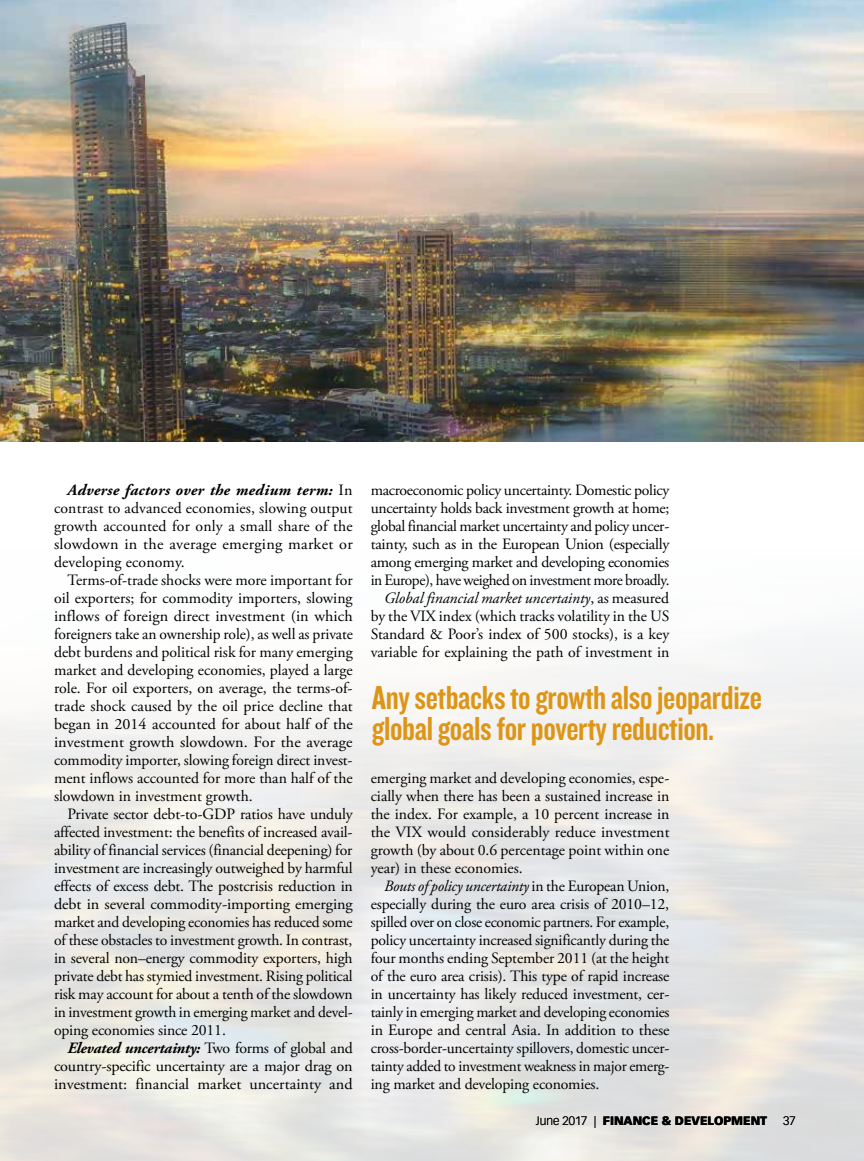
<style>
.page{position:relative;width:864px;height:1161px;background:#fff}
.page>*{position:absolute;margin:0;border:0;box-sizing:border-box;transform-origin:0 0}
.t1{font:34.5px/31.5px "Knockout HTF49 Liteweight";letter-spacing:-.01em;color:#dd9516}
.t2{font:15.75px/18px "Adobe Garamond Pro";letter-spacing:-.01em;color:#000;text-align:justify}
.t3{font:900 12px "Vectora LT Std";color:#000}
.t4{font:300 12px "Vectora LT Std";color:#000}
.s1{font-weight:700;font-style:italic}
.s2{font-style:italic}
.s3{font-weight:300}
</style>
<div class="page">
<img style="left:0;top:0;width:864px;height:441px">
<p class="t2" style="left:54px;top:482px;width:300px;text-indent:14px"><span class="s1">Adverse factors over the medium term:</span> In contrast to advanced economies, slowing output growth accounted for only a small share of the slowdown in the average emerging market or developing economy.</p>
<p class="t2" style="left:54px;top:572px;width:300px;text-indent:13px">Terms-of-trade shocks were more important for oil exporters; for commodity importers, slowing inflows of foreign direct investment (in which foreigners take an ownership role), as well as private debt burdens and political risk for many emerging market and developing economies, played a large role. For oil exporters, on average, the terms-of&shy;trade shock caused by the oil price decline that began in 2014 accounted for about half of the investment growth slowdown. For the average commodity importer, slowing foreign direct invest&shy;ment inflows accounted for more than half of the slowdown in investment growth.</p>
<p class="t2" style="left:54px;top:806px;width:300px;text-indent:14px">Private sector debt-to-GDP ratios have unduly affected investment: the benefits of increased avail&shy;ability of financial services (financial deepening) for investment are increasingly outweighed by harmful effects of excess debt. The postcrisis reduction in debt in several commodity-importing emerging market and developing economies has reduced some of these obstacles to investment growth. In contrast, in several non–energy commodity exporters, high private debt has stymied investment. Rising political risk may account for about a tenth of the slowdown in investment growth in emerging market and devel&shy;oping economies since 2011.</p>
<p class="t2" style="left:54px;top:1040px;width:300px;text-indent:14px"><span class="s1">Elevated uncertainty:</span> Two forms of global and country-specific uncertainty are a major drag on investment: financial market uncertainty and</p>
<p class="t2" style="left:371px;top:482px;width:300px;text-align:right">macroeconomic policy uncertainty. Domestic policy uncertainty holds back investment growth at home; global financial market uncertainty and policy uncer&shy;tainty, such as in the European Union (especially among emerging market and developing economies in Europe), have weighed on investment more broadly.<br><span class="s2">Global financial market uncertainty</span>, as measured by the VIX index (which tracks volatility in the US Standard &amp; Poor’s index of 500 stocks), is a key variable for explaining the path of investment in</p>
<h1 class="t1" style="left:372px;top:682px;width:392px">Any setbacks to growth also jeopardize global goals for poverty reduction.</h1>
<p class="t2" style="left:371px;top:770px;width:300px">emerging market and developing economies, espe&shy;cially when there has been a sustained increase in the index. For example, a 10 percent increase in the VIX would considerably reduce investment growth (by about 0.6 percentage point within one year) in these economies.</p>
<p class="t2" style="left:371px;top:878px;width:300px;text-indent:14px"><span class="s2">Bouts of policy uncertainty</span> in the European Union, especially during the euro area crisis of 2010–12, spilled over on close economic partners. For example, policy uncertainty increased significantly during the four months ending September 2011 (at the height of the euro area crisis). This type of rapid increase in uncertainty has likely reduced investment, cer&shy;tainly in emerging market and developing economies in Europe and central Asia. In addition to these cross-border-uncertainty spillovers, domestic uncer&shy;tainty added to investment weakness in major emerg&shy;ing market and developing economies.</p>
<p class="t3" style="left:536px;top:1113px;width:233px"><span class="s3">June 2017 |</span> FINANCE &amp; DEVELOPMENT</p>
<p class="t4" style="left:783px;top:1114px;width:14px">37</p>
</div>
